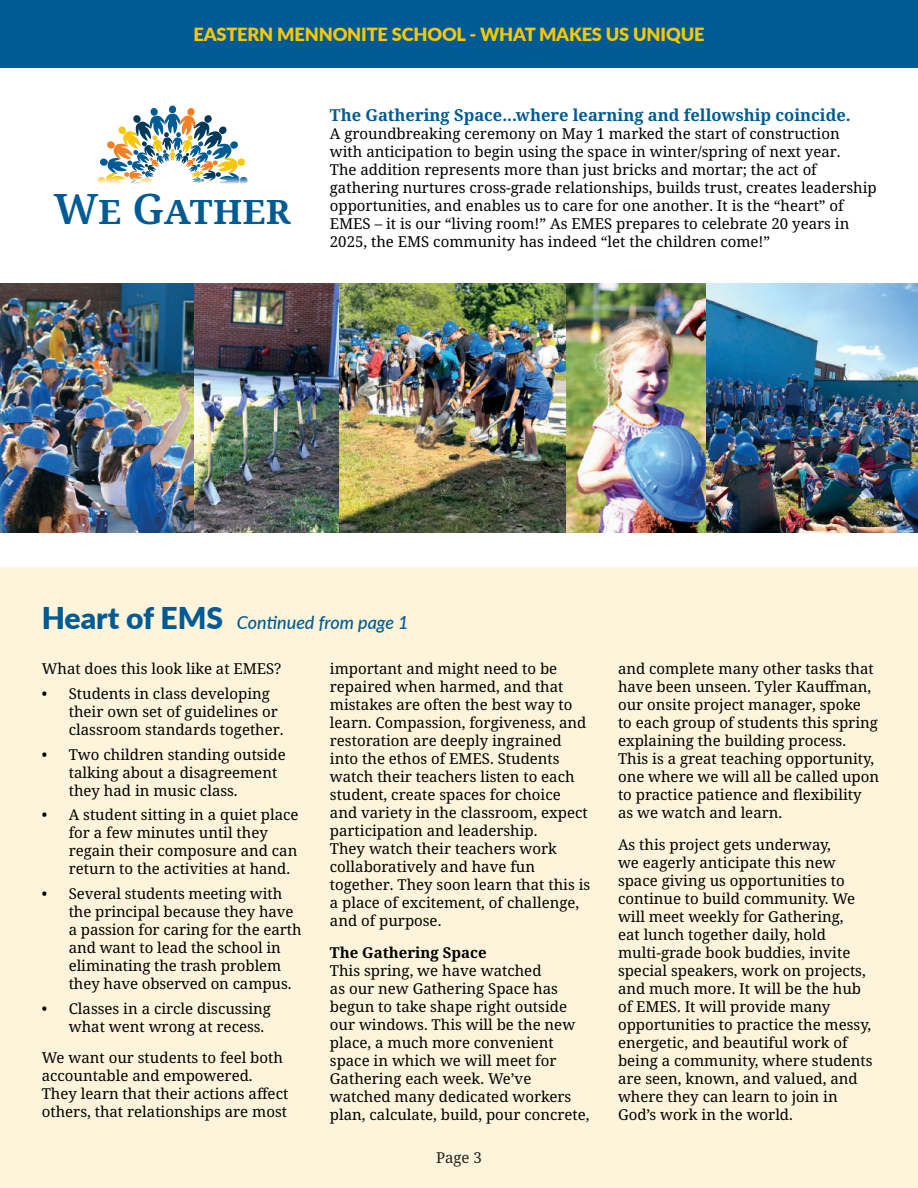
<style>
.page{position:relative;width:918px;height:1188px;background:#fff}
.page>*{position:absolute;margin:0;border:0;box-sizing:border-box;transform-origin:0 0}
.t1{font:600 42px "Noto Serif";color:#005a93}
.t2{font:900 18.15px "Lato";letter-spacing:-.01em;color:#f9c709}
.t3{font:italic 500 18px "Lato";color:#005a93}
.t4{font:700 16.5px "Noto Serif";color:#005a93}
.t5{font:15px/18px "Noto Serif";color:#000}
.t6{font:700 15px "Noto Serif";color:#000}
.t7{font:15px "Noto Serif";color:#231f20}
.s1{font-weight:900;font-style:normal;font-size:30px}
</style>
<div class="page">
<div style="left:0;top:567px;width:918px;height:621px;background:#fdf4db"></div>
<img style="left:0;top:283px;width:918px;height:250px">
<img style="left:0;top:39px;width:1px;height:370px">
<div style="left:0;top:0;width:918px;height:67px;background:#005a93"></div>
<svg style="left:97px;top:105px;width:151px;height:79px"></svg>
<p class="t2" style="left:194px;top:21px;width:512px">EASTERN MENNONITE SCHOOL - WHAT MAKES US UNIQUE</p>
<h1 class="t1" style="left:54px;top:182px;width:239px">We Gather</h1>
<p class="t4" style="left:330px;top:104px;width:522px">The Gathering Space...where learning and fellowship coincide.</p>
<p class="t5" style="left:330px;top:125px;width:548px">A groundbreaking ceremony on May 1 marked the start of construction<br>with anticipation to begin using the space in winter/spring of next year.<br>The addition represents more than just bricks and mortar; the act of gathering nurtures cross-grade relationships, builds trust, creates leadership opportunities, and enables us to care for one another. It is the “heart” of EMES – it is our “living room!” As EMES prepares to celebrate 20 years in 2025, the EMS community has indeed “let the children come!”</p>
<p class="t3" style="left:42px;top:610px;width:368px"><span class="s1">Heart of EMS</span> Continued from page 1</p>
<p class="t5" style="left:42px;top:660px;width:241px">What does this look like at EMES?</p>
<p class="t5" style="left:69px;top:685px;width:216px;text-indent:-27px">• Students in class developing their own set of guidelines or classroom standards together.</p>
<p class="t5" style="left:69px;top:746px;width:218px;text-indent:-27px">• Two children standing outside talking about a disagreement they had in music class.</p>
<p class="t5" style="left:69px;top:806px;width:231px;text-indent:-27px">• A student sitting in a quiet place for a few minutes until they regain their composure and can return to the activities at hand.</p>
<p class="t5" style="left:69px;top:885px;width:234px;text-indent:-27px">• Several students meeting with the principal because they have a passion for caring for the earth and want to lead the school in eliminating the trash problem they have observed on campus.</p>
<p class="t5" style="left:69px;top:1000px;width:204px;text-indent:-27px">• Classes in a circle discussing what went wrong at recess.</p>
<p class="t5" style="left:42px;top:1049px;width:248px">We want our students to feel both accountable and empowered.<br>They learn that their actions affect others, that relationships are most</p>
<p class="t5" style="left:330px;top:660px;width:262px">important and might need to be repaired when harmed, and that mistakes are often the best way to learn. Compassion, forgiveness, and restoration are deeply ingrained into the ethos of EMES. Students watch their teachers listen to each student, create spaces for choice and variety in the classroom, expect participation and leadership.<br>They watch their teachers work collaboratively and have fun together. They soon learn that this is a place of excitement, of challenge, and of purpose.</p>
<p class="t6" style="left:330px;top:942px;width:158px">The Gathering Space</p>
<p class="t5" style="left:330px;top:962px;width:261px">This spring, we have watched<br>as our new Gathering Space has begun to take shape right outside our windows. This will be the new place, a much more convenient space in which we will meet for<br>Gathering each week. We’ve watched many dedicated workers plan, calculate, build, pour concrete,</p>
<p class="t7" style="left:436px;top:1147px;width:47px">Page 3</p>
<p class="t5" style="left:618px;top:660px;width:263px">and complete many other tasks that have been unseen. Tyler Kauffman, our onsite project manager, spoke<br>to each group of students this spring explaining the building process.<br>This is a great teaching opportunity, one where we will all be called upon to practice patience and flexibility as we watch and learn.</p>
<p class="t5" style="left:618px;top:836px;width:256px">As this project gets underway,<br>we eagerly anticipate this new space giving us opportunities to continue to build community. We will meet weekly for Gathering,<br>eat lunch together daily, hold multi-grade book buddies, invite special speakers, work on projects, and much more. It will be the hub of EMES. It will provide many opportunities to practice the messy, energetic, and beautiful work of being a community, where students are seen, known, and valued, and where they can learn to join in<br>God’s work in the world.</p>
</div>
